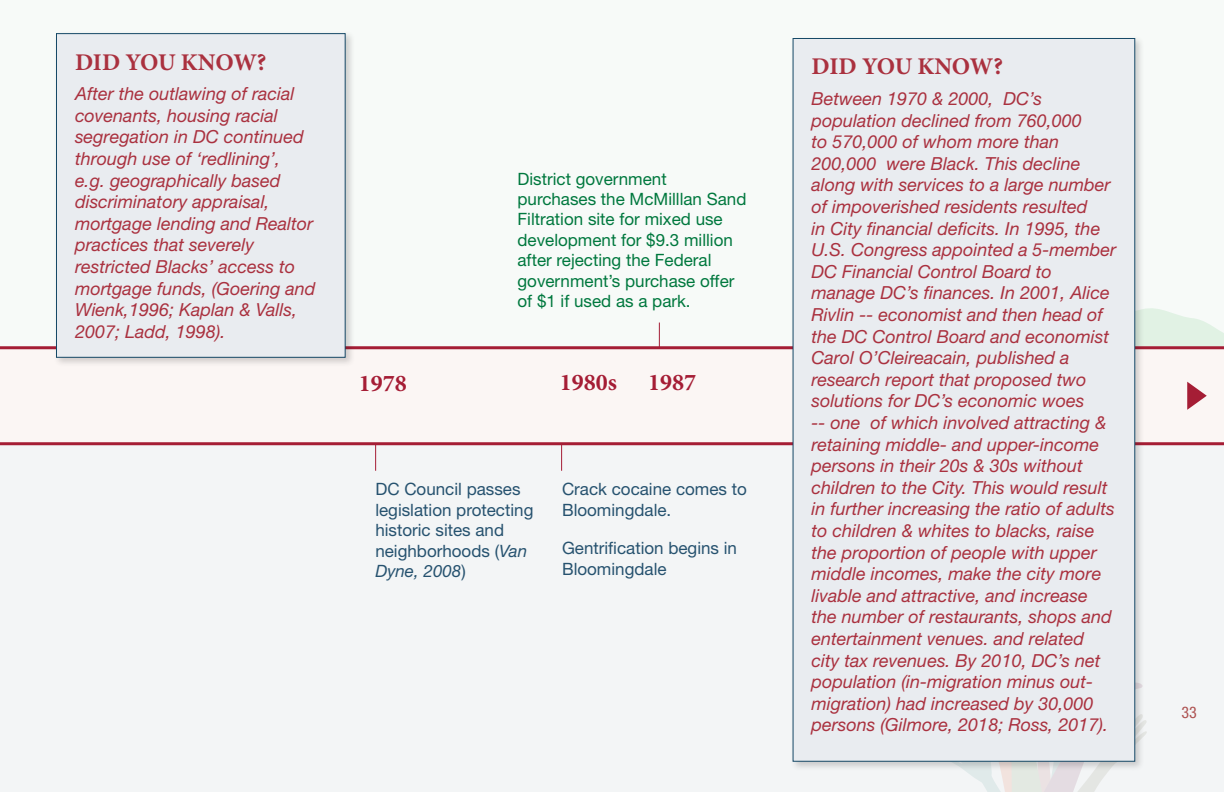
<style>
.page{position:relative;width:1224px;height:792px;background:#fff}
.page>*{position:absolute;margin:0;border:0;box-sizing:border-box;transform-origin:0 0}
.DidYouKnow_LeftAlign{font:700 24px "Minion Pro";letter-spacing:-.01em;color:#aa313f}
.t1{font:700 24px "Minion Pro";color:#a51d35}
.DidYouKnow_FactLeftA{font:italic 18px/21.6px "Helvetica Neue LT Std";color:#aa313f}
.TIMELINE_ARCHITECTUR{font:17px/20.4px "Helvetica Neue LT Std";color:#00783e}
.tIMELINE_SOCIAL{font:17px/20.4px "Helvetica Neue LT Std";color:#26526f}
.t2{font:condensed 16px "Helvetica Neue LT Std";color:#ad5150}
.s1{font-style:italic}
</style>
<div class="page">
<div style="left:0;top:442px;width:1224px;height:350px;background:#f3f5f6"></div>
<div style="left:0;top:0;width:1224px;height:351px;background:#f7faf8"></div>
<svg style="left:1145px;top:308px;width:79px;height:38px"></svg>
<svg style="left:966px;top:720px;width:181px;height:72px"></svg>
<div style="left:0;top:348px;width:1224px;height:95px;background:#fbf6f4"></div>
<hr style="left:0;top:442px;width:1224px;height:3px;background:#a51d35">
<hr style="left:0;top:346px;width:1224px;height:3px;background:#a51d35">
<svg style="left:1187px;top:382px;width:20px;height:28px"></svg>
<svg style="left:375px;top:445px;width:1px;height:26px"></svg>
<svg style="left:659px;top:323px;width:1px;height:23px"></svg>
<svg style="left:561px;top:445px;width:1px;height:26px"></svg>
<div style="left:53px;top:30px;width:302px;height:337px;background:#231f20;opacity:.2"></div>
<div style="left:56px;top:34px;width:289px;height:323px;background:#e9ecf0"></div>
<div style="left:56px;top:33px;width:290px;height:325px;border:1px solid #164967"></div>
<div style="left:790px;top:35px;width:355px;height:736px;background:#231f20;opacity:.2"></div>
<div style="left:793px;top:38px;width:342px;height:723px;background:#e9ecf0"></div>
<p class="DidYouKnow_LeftAlign" style="left:75px;top:45px;width:193px">DID YOU KNOW?</p>
<p class="DidYouKnow_FactLeftA" style="left:75px;top:83px;width:242px">After the outlawing of racial covenants, housing racial segregation in DC continued through use of ‘redlining’,<br>e.g. geographically based discriminatory appraisal, mortgage lending and Realtor practices that severely restricted Blacks’ access to mortgage funds, (Goering and<br>Wienk,1996; Kaplan &amp; Valls,<br>2007; Ladd, 1998).</p>
<p class="TIMELINE_ARCHITECTUR" style="left:518px;top:168px;width:230px">District government purchases the McMilllan Sand<br>Filtration site for mixed use development for $9.3 million after rejecting the Federal government’s purchase offer of $1 if used as a park.</p>
<p class="t1" style="left:359px;top:366px;width:49px">1978</p>
<p class="t1" style="left:560px;top:366px;width:59px">1980s</p>
<p class="t1" style="left:648px;top:366px;width:49px">1987</p>
<p class="tIMELINE_SOCIAL" style="left:375px;top:479px;width:160px">DC Council passes legislation protecting historic sites and neighborhoods (<span class="s1">Van<br>Dyne, 2008</span>)</p>
<p class="tIMELINE_SOCIAL" style="left:562px;top:479px;width:186px">Crack cocaine comes to<br>Bloomingdale.</p>
<p class="tIMELINE_SOCIAL" style="left:562px;top:538px;width:177px">Gentrification begins in<br>Bloomingdale</p>
<p class="DidYouKnow_LeftAlign" style="left:812px;top:50px;width:193px">DID YOU KNOW?</p>
<p class="DidYouKnow_FactLeftA" style="left:812px;top:88px;width:306px">Between 1970 &amp; 2000, DC’s population declined from 760,000<br>to 570,000 of whom more than 200,000 were Black. This decline along with services to a large number of impoverished residents resulted<br>in City financial deficits. In 1995, the U.S. Congress appointed a 5-member DC Financial Control Board to manage DC’s finances. In 2001, Alice Rivlin -- economist and then head of the DC Control Board and economist Carol O’Cleireacain, published a research report that proposed two solutions for DC’s economic woes<br>-- one of which involved attracting &amp; retaining middle- and upper-income persons in their 20s &amp; 30s without children to the City. This would result in further increasing the ratio of adults to children &amp; whites to blacks, raise the proportion of people with upper middle incomes, make the city more livable and attractive, and increase the number of restaurants, shops and entertainment venues. and related city tax revenues. By 2010, DC’s net population (in-migration minus out&shy;migration) had increased by 30,000 persons (Gilmore, 2018; Ross, 2017).</p>
<p class="t2" style="left:1182px;top:703px;width:17px">33</p>
</div>
